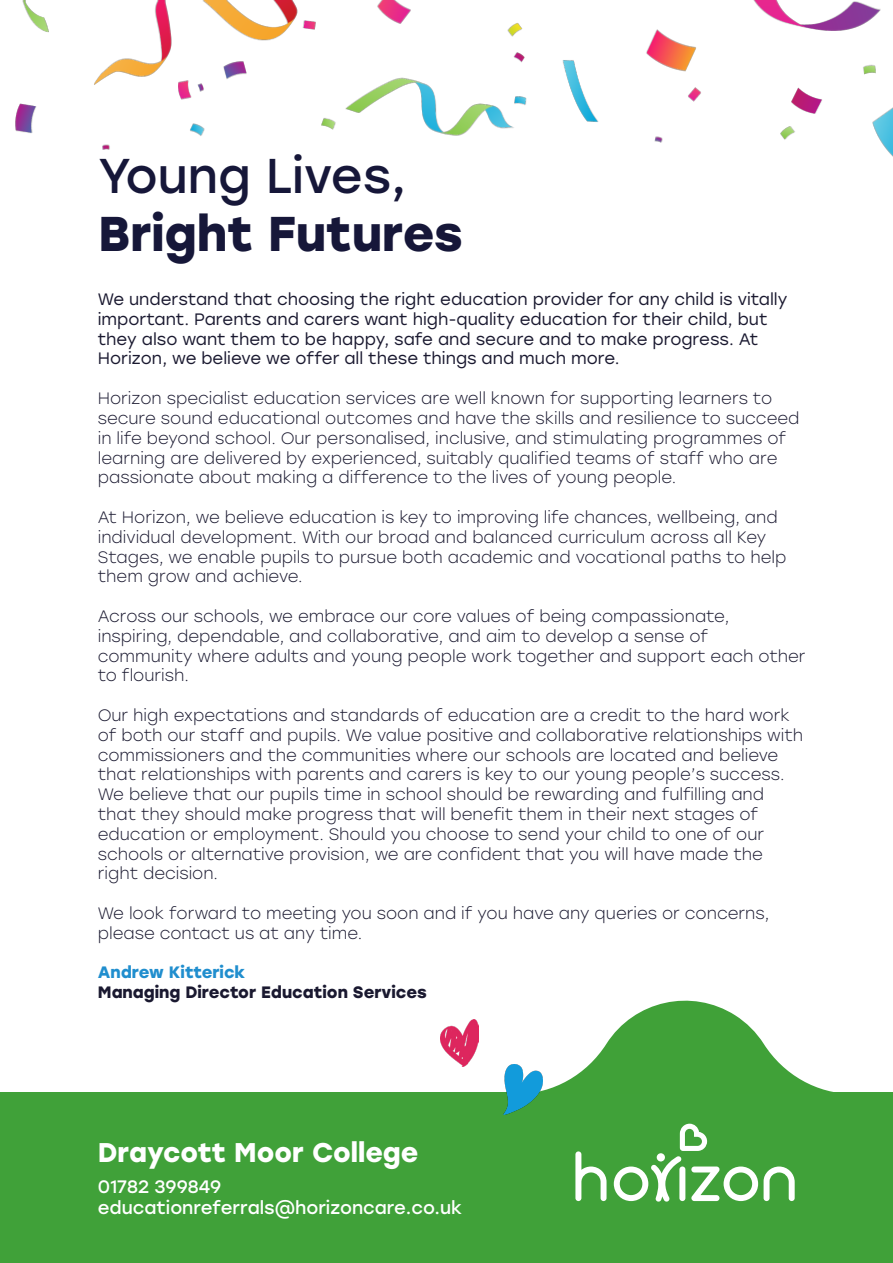
<style>
.page{position:relative;width:893px;height:1263px;background:#fff}
.page>*{position:absolute;margin:0;border:0;box-sizing:border-box;transform-origin:0 0}
.t1{font:700 48.75px "Stolzl";color:#161739}
.t2{font:48.75px "Stolzl";color:#161739}
.t3{font:700 27px "Stolzl";color:#fff}
.t4{font:18px/21.6px "Stolzl";color:#fff}
.t5{font:300 16.5px/19.8px "Stolzl";color:#1a1930}
.t6{font:16.5px/19.8px "Stolzl";color:#1a1930}
.t7{font:700 16.5px "Stolzl";color:#1a1930}
.t8{font:700 16.5px "Stolzl";color:#208ece}
</style>
<div class="page">
<div style="left:0;top:1093px;width:893px;height:170px;background:#40a139"></div>
<svg style="left:542px;top:1000px;width:311px;height:93px"></svg>
<svg style="left:575px;top:1151px;width:31px;height:50px"></svg>
<svg style="left:764px;top:1166px;width:31px;height:35px"></svg>
<svg style="left:614px;top:1124px;width:144px;height:77px"></svg>
<img style="left:440px;top:1020px;width:39px;height:46px">
<img style="left:504px;top:1064px;width:38px;height:50px">
<img style="left:15px;top:0;width:878px;height:157px">
<p class="t2" style="left:98px;top:141px;width:310px">Young Lives,</p>
<p class="t1" style="left:98px;top:199px;width:366px">Bright Futures</p>
<p class="t6" style="left:98px;top:289px;width:691px">We understand that choosing the right education provider for any child is vitally important. Parents and carers want high-quality education for their child, but they also want them to be happy, safe and secure and to make progress. At Horizon, we believe we offer all these things and much more.</p>
<p class="t5" style="left:98px;top:388px;width:703px">Horizon specialist education services are well known for supporting learners to secure sound educational outcomes and have the skills and resilience to succeed in life beyond school. Our personalised, inclusive, and stimulating programmes of learning are delivered by experienced, suitably qualified teams of staff who are passionate about making a difference to the lives of young people.</p>
<p class="t5" style="left:98px;top:507px;width:690px">At Horizon, we believe education is key to improving life chances, wellbeing, and individual development. With our broad and balanced curriculum across all Key Stages, we enable pupils to pursue both academic and vocational paths to help them grow and achieve.</p>
<p class="t5" style="left:98px;top:606px;width:709px">Across our schools, we embrace our core values of being compassionate, inspiring, dependable, and collaborative, and aim to develop a sense of community where adults and young people work together and support each other to flourish.</p>
<p class="t5" style="left:98px;top:705px;width:707px">Our high expectations and standards of education are a credit to the hard work of both our staff and pupils. We value positive and collaborative relationships with commissioners and the communities where our schools are located and believe that relationships with parents and carers is key to our young people’s success.<br>We believe that our pupils time in school should be rewarding and fulfilling and that they should make progress that will benefit them in their next stages of education or employment. Should you choose to send your child to one of our schools or alternative provision, we are confident that you will have made the right decision.</p>
<p class="t5" style="left:98px;top:903px;width:673px">We look forward to meeting you soon and if you have any queries or concerns, please contact us at any time.</p>
<p class="t8" style="left:98px;top:961px;width:149px">Andrew Kitterick</p>
<p class="t7" style="left:98px;top:980px;width:330px">Managing Director Education Services</p>
<h2 class="t3" style="left:98px;top:1133px;width:322px">Draycott Moor College</h2>
<p class="t4" style="left:98px;top:1175px;width:366px">01782 399849 educationreferrals@horizoncare.co.uk</p>
</div>
